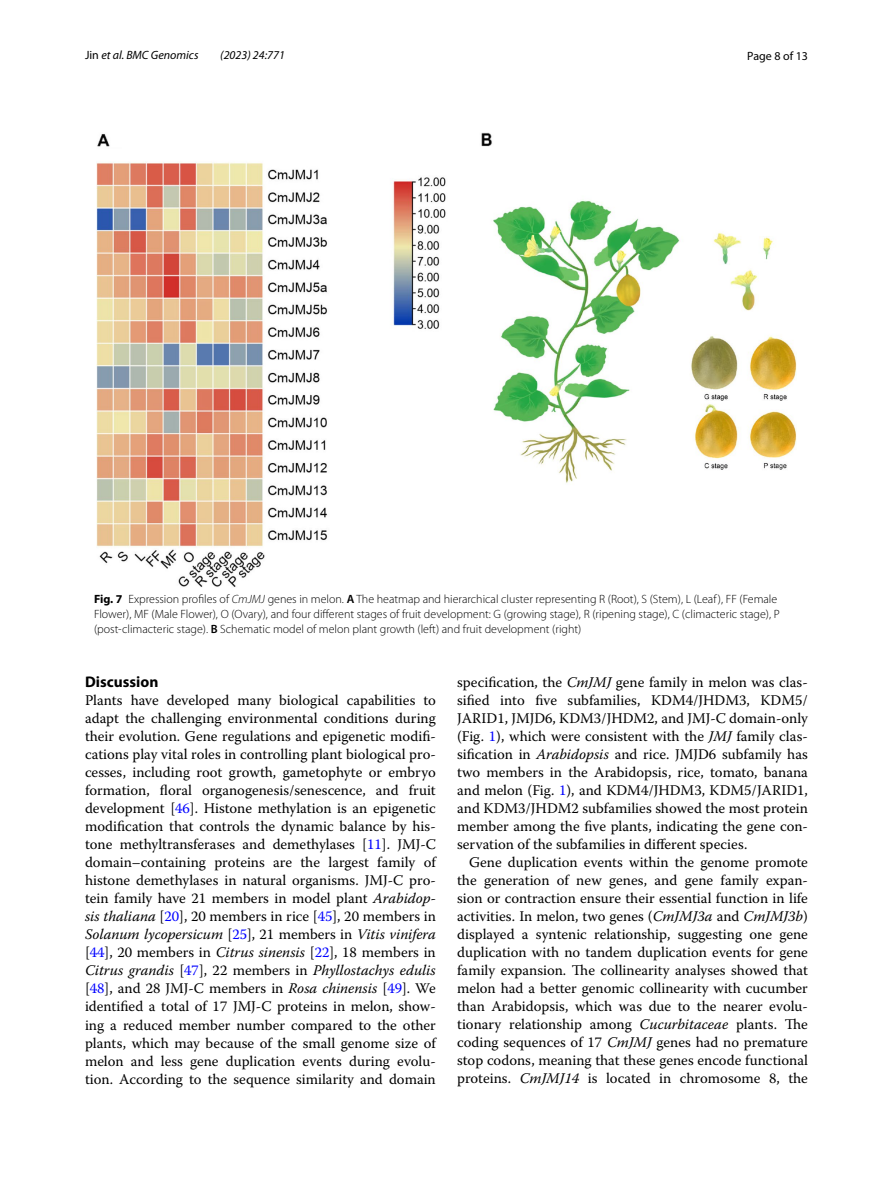
<style>
.page{position:relative;width:893px;height:1187px;background:#fff}
.page>*{position:absolute;margin:0;border:0;box-sizing:border-box;transform-origin:0 0}
.t1{font:700 15.45px "Myriad Pro";color:#000}
.t2{font:14.7px/18px "Warnock Pro";color:#000;text-align:justify}
.t3{font:300 12px/15px "Myriad Pro";color:#000}
.t4{font:italic 12px "Myriad Pro";color:#000}
.t5{font:12px "Myriad Pro";color:#000}
.s1{font-style:normal}
.s2{font-weight:700}
.s3{font-style:italic}
.s4{font-weight:600}
.s5{color:#00f}
</style>
<div class="page">
<img style="left:96px;top:133px;width:701px;height:454px">
<p class="t4" style="left:85px;top:48px;width:115px"><span class="s1">Jin</span> et al. BMC Genomics</p>
<p class="t4" style="left:220px;top:48px;width:66px">(2023) 24:771</p>
<p class="t5" style="left:747px;top:48px;width:62px">Page 8 of 13</p>
<p class="t3" style="left:94px;top:591px;width:687px"><span class="s2">Fig. 7</span> Expression profiles of <span class="s3">CmJMJ</span> genes in melon. <span class="s4">A</span> The heatmap and hierarchical cluster representing R (Root), S (Stem), L (Leaf ), FF (Female<br>Flower), MF (Male Flower), O (Ovary), and four different stages of fruit development: G (growing stage), R (ripening stage), C (climacteric stage), P (post-climacteric stage). <span class="s4">B</span> Schematic model of melon plant growth (left) and fruit development (right)</p>
<p class="t1" style="left:85px;top:672px;width:75px">Discussion</p>
<p class="t2" style="left:85px;top:691px;width:352px">Plants have developed many biological capabilities to adapt the challenging environmental conditions during their evolution. Gene regulations and epigenetic modifi&shy;cations play vital roles in controlling plant biological pro&shy;cesses, including root growth, gametophyte or embryo formation, floral organogenesis/senescence, and fruit development [<span class="s5">46</span>]. Histone methylation is an epigenetic modification that controls the dynamic balance by his&shy;tone methyltransferases and demethylases [<span class="s5">11</span>]. JMJ-C domain–containing proteins are the largest family of histone demethylases in natural organisms. JMJ-C pro&shy;tein family have 21 members in model plant <span class="s3">Arabidop&shy;sis thaliana</span> [<span class="s5">20</span>], 20 members in rice [<span class="s5">45</span>], 20 members in <span class="s3">Solanum lycopersicum</span> [<span class="s5">25</span>], 21 members in <span class="s3">Vitis vinifera </span>[<span class="s5">44</span>], 20 members in <span class="s3">Citrus sinensis</span> [<span class="s5">22</span>], 18 members in <span class="s3">Citrus grandis</span> [<span class="s5">47</span>], 22 members in <span class="s3">Phyllostachys edulis </span>[<span class="s5">48</span>], and 28 JMJ-C members in <span class="s3">Rosa chinensis</span> [<span class="s5">49</span>]. We identified a total of 17 JMJ-C proteins in melon, show&shy;ing a reduced member number compared to the other plants, which may because of the small genome size of melon and less gene duplication events during evolu&shy;tion. According to the sequence similarity and domain</p>
<p class="t2" style="left:457px;top:672px;width:352px">specification, the <span class="s3">CmJMJ</span> gene family in melon was clas&shy;sified into five subfamilies, KDM4/JHDM3, KDM5/ JARID1, JMJD6, KDM3/JHDM2, and JMJ-C domain-only (Fig. <span class="s5">1</span>), which were consistent with the <span class="s3">JMJ</span> family clas&shy;sification in <span class="s3">Arabidopsis</span> and rice. JMJD6 subfamily has two members in the Arabidopsis, rice, tomato, banana and melon (Fig. <span class="s5">1</span>), and KDM4/JHDM3, KDM5/JARID1, and KDM3/JHDM2 subfamilies showed the most protein member among the five plants, indicating the gene con&shy;servation of the subfamilies in different species.</p>
<p class="t2" style="left:457px;top:852px;width:352px;text-indent:12px">Gene duplication events within the genome promote the generation of new genes, and gene family expan&shy;sion or contraction ensure their essential function in life activities. In melon, two genes (<span class="s3">CmJMJ3a</span> and <span class="s3">CmJMJ3b</span>) displayed a syntenic relationship, suggesting one gene duplication with no tandem duplication events for gene family expansion. The collinearity analyses showed that melon had a better genomic collinearity with cucumber than Arabidopsis, which was due to the nearer evolu&shy;tionary relationship among <span class="s3">Cucurbitaceae</span> plants. The coding sequences of 17 <span class="s3">CmJMJ</span> genes had no premature stop codons, meaning that these genes encode functional proteins. <span class="s3">CmJMJ14</span> is located in chromosome 8, the</p>
</div>
